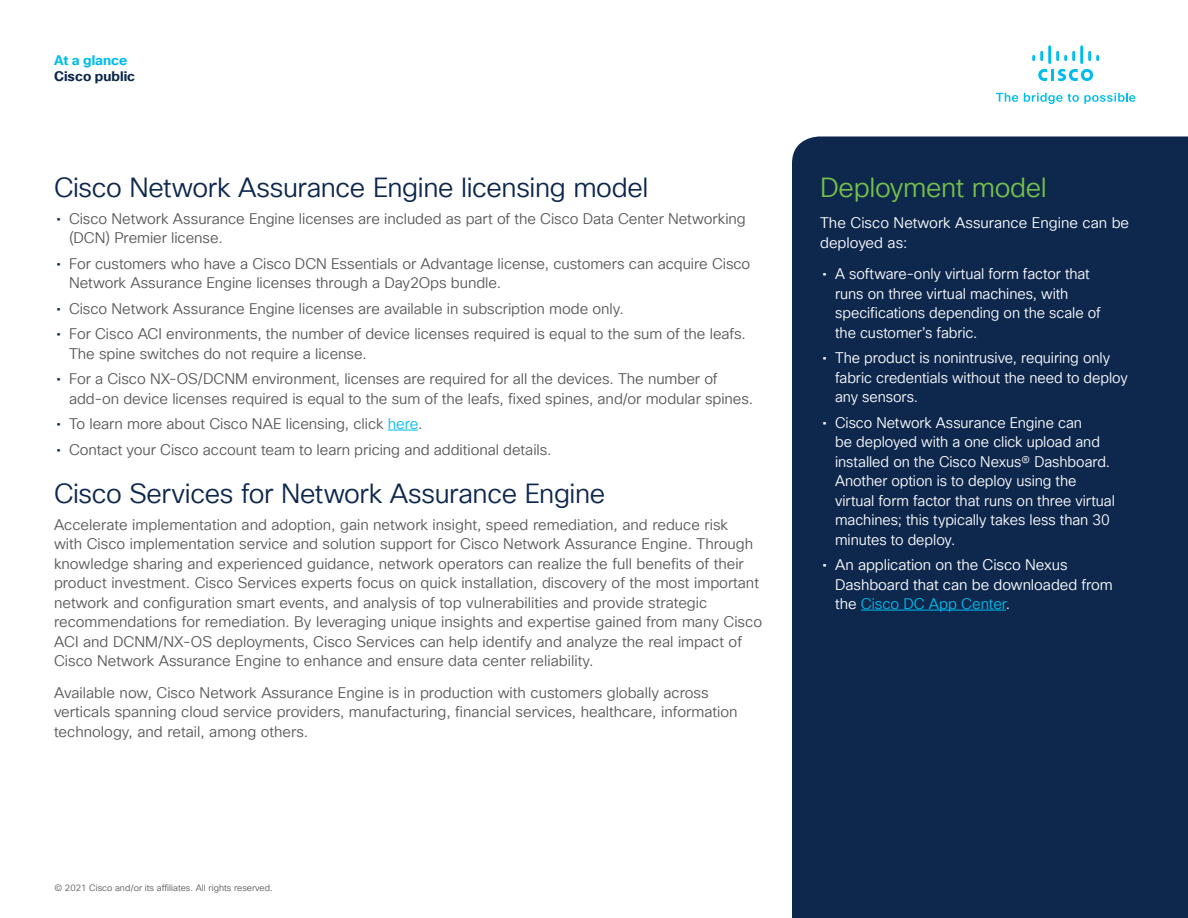
<style>
.page{position:relative;width:1188px;height:918px;background:#fff}
.page>*{position:absolute;margin:0;border:0;box-sizing:border-box;transform-origin:0 0}
.Subhead2_midnight_bl{font:27px "Cisco Sans TT Light";letter-spacing:-.015em;color:#0d274d}
.Subhead2_Green{font:27px "Cisco Sans TT Light";letter-spacing:-.015em;color:#74bf4b}
.Body{font:15px/19.5px "Cisco Sans TT Light";color:#57585a}
.Body-2{font:15px/19.5px "Cisco Sans TT Light";letter-spacing:-.005em;color:#fff}
.t1{font:700 13.5px "Cisco Sans TT";color:#0d274d}
.t2{font:700 13.5px "Cisco Sans TT";color:#00bceb}
.Footer_white{font:9px "Cisco Sans TT Light";color:#57585a}
.s1{font-family:"Cisco Sans TT";color:#0d274d}
.s2{color:#00bceb}
.s3{font-family:"Cisco Sans TT"}
</style>
<div class="page">
<svg style="left:996px;top:93px;width:22px;height:9px"></svg>
<svg style="left:1024px;top:93px;width:111px;height:11px"></svg>
<svg style="left:1038px;top:69px;width:55px;height:12px"></svg>
<svg style="left:1032px;top:51px;width:11px;height:10px"></svg>
<hr style="left:1048px;top:45px;width:3px;height:19px;background:#00bdeb">
<svg style="left:1056px;top:51px;width:19px;height:10px"></svg>
<hr style="left:1080px;top:45px;width:3px;height:19px;background:#00bdeb">
<svg style="left:1088px;top:51px;width:11px;height:10px"></svg>
<hr style="left:388px;top:430px;width:30px;height:1px;background:#00bceb">
<div style="left:792px;top:136px;width:396px;height:782px;background:#0d274d"></div>
<hr style="left:861px;top:610px;width:145px;height:1px;background:#00bceb">
<p class="t2" style="left:54px;top:51px;width:75px">At a glance</p>
<p class="t1" style="left:54px;top:67px;width:83px">Cisco public</p>
<p class="Subhead2_midnight_bl" style="left:54px;top:170px;width:596px">Cisco Network Assurance Engine licensing model</p>
<p class="Body" style="left:69px;top:209px;width:678px;text-indent:-13px"><span class="s1">•</span> Cisco Network Assurance Engine licenses are included as part of the Cisco Data Center Networking (DCN) Premier license.</p>
<p class="Body" style="left:69px;top:254px;width:683px;text-indent:-13px"><span class="s1">•</span> For customers who have a Cisco DCN Essentials or Advantage license, customers can acquire Cisco<br>Network Assurance Engine licenses through a Day2Ops bundle.</p>
<p class="Body" style="left:56px;top:299px;width:569px"><span class="s1">•</span> Cisco Network Assurance Engine licenses are available in subscription mode only.</p>
<p class="Body" style="left:69px;top:325px;width:678px;text-indent:-13px"><span class="s1">•</span> For Cisco ACI environments, the number of device licenses required is equal to the sum of the leafs.<br>The spine switches do not require a license.</p>
<p class="Body" style="left:69px;top:370px;width:686px;text-indent:-13px"><span class="s1">•</span> For a Cisco NX-OS/DCNM environment, licenses are required for all the devices. The number of add-on device licenses required is equal to the sum of the leafs, fixed spines, and/or modular spines.</p>
<p class="Body" style="left:56px;top:415px;width:368px"><span class="s1">•</span> To learn more about Cisco NAE licensing, click <span class="s2">here</span>.</p>
<p class="Body" style="left:56px;top:440px;width:497px"><span class="s1">•</span> Contact your Cisco account team to learn pricing and additional details.</p>
<p class="Subhead2_midnight_bl" style="left:54px;top:476px;width:553px">Cisco Services for Network Assurance Engine</p>
<p class="Body" style="left:54px;top:515px;width:710px">Accelerate implementation and adoption, gain network insight, speed remediation, and reduce risk<br>with Cisco implementation service and solution support for Cisco Network Assurance Engine. Through knowledge sharing and experienced guidance, network operators can realize the full benefits of their product investment. Cisco Services experts focus on quick installation, discovery of the most important network and configuration smart events, and analysis of top vulnerabilities and provide strategic recommendations for remediation. By leveraging unique insights and expertise gained from many Cisco ACI and DCNM/NX-OS deployments, Cisco Services can help identify and analyze the real impact of Cisco Network Assurance Engine to enhance and ensure data center reliability.</p>
<p class="Body" style="left:54px;top:683px;width:685px">Available now, Cisco Network Assurance Engine is in production with customers globally across verticals spanning cloud service providers, manufacturing, financial services, healthcare, information technology, and retail, among others.</p>
<p class="Footer_white" style="left:54px;top:882px;width:220px">© 2021 Cisco and/or its affiliates. All rights reserved.</p>
<p class="Subhead2_Green" style="left:820px;top:170px;width:228px">Deployment model</p>
<p class="Body-2" style="left:820px;top:214px;width:311px">The Cisco Network Assurance Engine can be deployed as:</p>
<p class="Body-2" style="left:835px;top:265px;width:267px;text-indent:-13px"><span class="s3">•</span> A software-only virtual form factor that runs on three virtual machines, with specifications depending on the scale of the customer’s fabric.</p>
<p class="Body-2" style="left:835px;top:349px;width:294px;text-indent:-13px"><span class="s3">•</span> The product is nonintrusive, requiring only fabric credentials without the need to deploy any sensors.</p>
<p class="Body-2" style="left:835px;top:413px;width:281px;text-indent:-13px"><span class="s3">•</span> Cisco Network Assurance Engine can<br>be deployed with a one click upload and installed on the Cisco Nexus® Dashboard.<br>Another option is to deploy using the virtual form factor that runs on three virtual machines; this typically takes less than 30 minutes to deploy.</p>
<p class="Body-2" style="left:835px;top:556px;width:279px;text-indent:-13px"><span class="s3">•</span> An application on the Cisco Nexus<br>Dashboard that can be downloaded from the <span class="s2">Cisco DC App Center</span>.</p>
</div>
